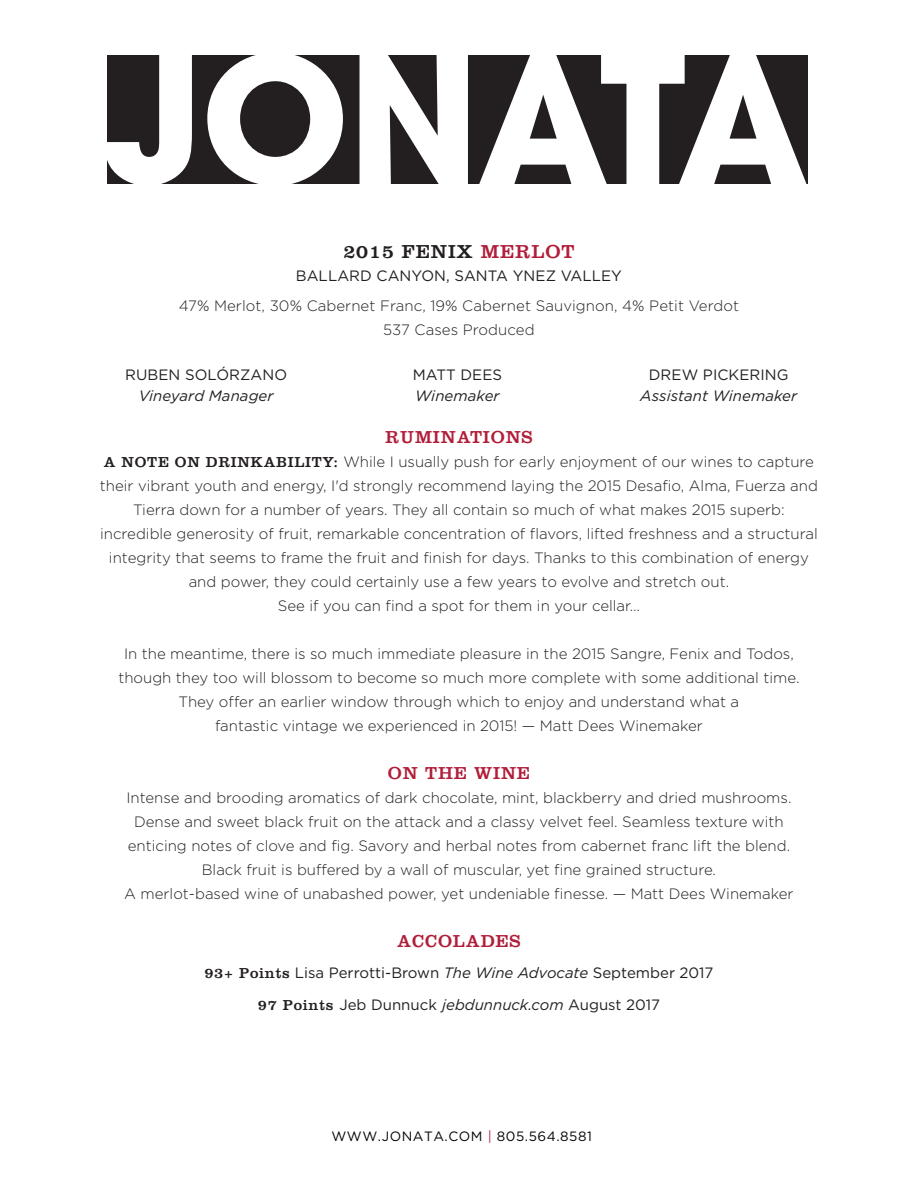
<style>
.page{position:relative;width:918px;height:1188px;background:#fff}
.page>*{position:absolute;margin:0;border:0;box-sizing:border-box;transform-origin:0 0}
.t1{font:19.5px "Clarendon";letter-spacing:.05em;color:#231f20}
.t2{font:18px "Clarendon";letter-spacing:.05em;color:#b11e3a}
.t3{font:300 15px/24px "Gotham";color:#231f20;text-align:center}
.t4{font:15px/31.5px "Gotham";color:#231f20;text-align:center}
.t5{font:italic 15px "Gotham";letter-spacing:.005em;color:#231f20}
.t6{font:13.5px "Gotham";letter-spacing:.04em;color:#050504}
.s1{color:#b11e3a}
.s2{font-family:"Clarendon";font-weight:400}
.s3{font-family:"Clarendon"}
.s4{font-style:italic}
</style>
<div class="page">
<div style="left:107px;top:55px;width:701px;height:128px;background:#231f20"></div>
<svg style="left:107px;top:55px;width:85px;height:129px"></svg>
<svg style="left:207px;top:55px;width:136px;height:129px"></svg>
<svg style="left:360px;top:55px;width:108px;height:129px"></svg>
<svg style="left:479px;top:55px;width:328px;height:129px"></svg>
<h1 class="t1" style="left:343px;top:240px;width:233px">2015 FENIX <span class="s1">MERLOT</span></h1>
<p class="t4" style="left:296px;top:259px;width:328px">BALLARD CANYON, SANTA YNEZ VALLEY</p>
<p class="t3" style="left:179px;top:293px;width:562px">47% Merlot, 30% Cabernet Franc, 19% Cabernet Sauvignon, 4% Petit Verdot<br>537 Cases Produced</p>
<p class="t4" style="left:125px;top:358px;width:163px">RUBEN SOLÓRZANO</p>
<p class="t4" style="left:413px;top:358px;width:91px">MATT DEES</p>
<p class="t4" style="left:649px;top:358px;width:141px">DREW PICKERING</p>
<p class="t5" style="left:139px;top:387px;width:136px">Vineyard Manager</p>
<p class="t5" style="left:415px;top:387px;width:86px">Winemaker</p>
<p class="t5" style="left:640px;top:387px;width:158px">Assistant Winemaker</p>
<p class="t2" style="left:385px;top:426px;width:149px">RUMINATIONS</p>
<p class="t3" style="left:100px;top:449px;width:719px"><span class="s2">A NOTE ON DRINKABILITY:</span> While I usually push for early enjoyment of our wines to capture their vibrant youth and energy, I'd strongly recommend laying the 2015 Desafio, Alma, Fuerza and Tierra down for a number of years. They all contain so much of what makes 2015 superb: incredible generosity of fruit, remarkable concentration of flavors, lifted freshness and a structural integrity that seems to frame the fruit and finish for days. Thanks to this combination of energy and power, they could certainly use a few years to evolve and stretch out.<br>See if you can find a spot for them in your cellar…</p>
<p class="t3" style="left:118px;top:641px;width:683px">In the meantime, there is so much immediate pleasure in the 2015 Sangre, Fenix and Todos, though they too will blossom to become so much more complete with some additional time.<br>They offer an earlier window through which to enjoy and understand what a<br>fantastic vintage we experienced in 2015! — Matt Dees Winemaker</p>
<p class="t2" style="left:388px;top:762px;width:143px">ON THE WINE</p>
<p class="t3" style="left:124px;top:785px;width:671px">Intense and brooding aromatics of dark chocolate, mint, blackberry and dried mushrooms.<br>Dense and sweet black fruit on the attack and a classy velvet feel. Seamless texture with enticing notes of clove and fig. Savory and herbal notes from cabernet franc lift the blend.<br>Black fruit is buffered by a wall of muscular, yet fine grained structure.<br>A merlot-based wine of unabashed power, yet undeniable finesse. — Matt Dees Winemaker</p>
<p class="t2" style="left:397px;top:930px;width:125px">ACCOLADES</p>
<p class="t4" style="left:204px;top:957px;width:511px"><span class="s3">93+ Points</span> Lisa Perrotti-Brown <span class="s4">The Wine Advocate</span> September 2017<br><span class="s3">97 Points</span> Jeb Dunnuck <span class="s4">jebdunnuck.com</span> August 2017</p>
<p class="t6" style="left:331px;top:1127px;width:262px">WWW.JONATA.COM <span class="s1">|</span> 805.564.8581</p>
</div>
